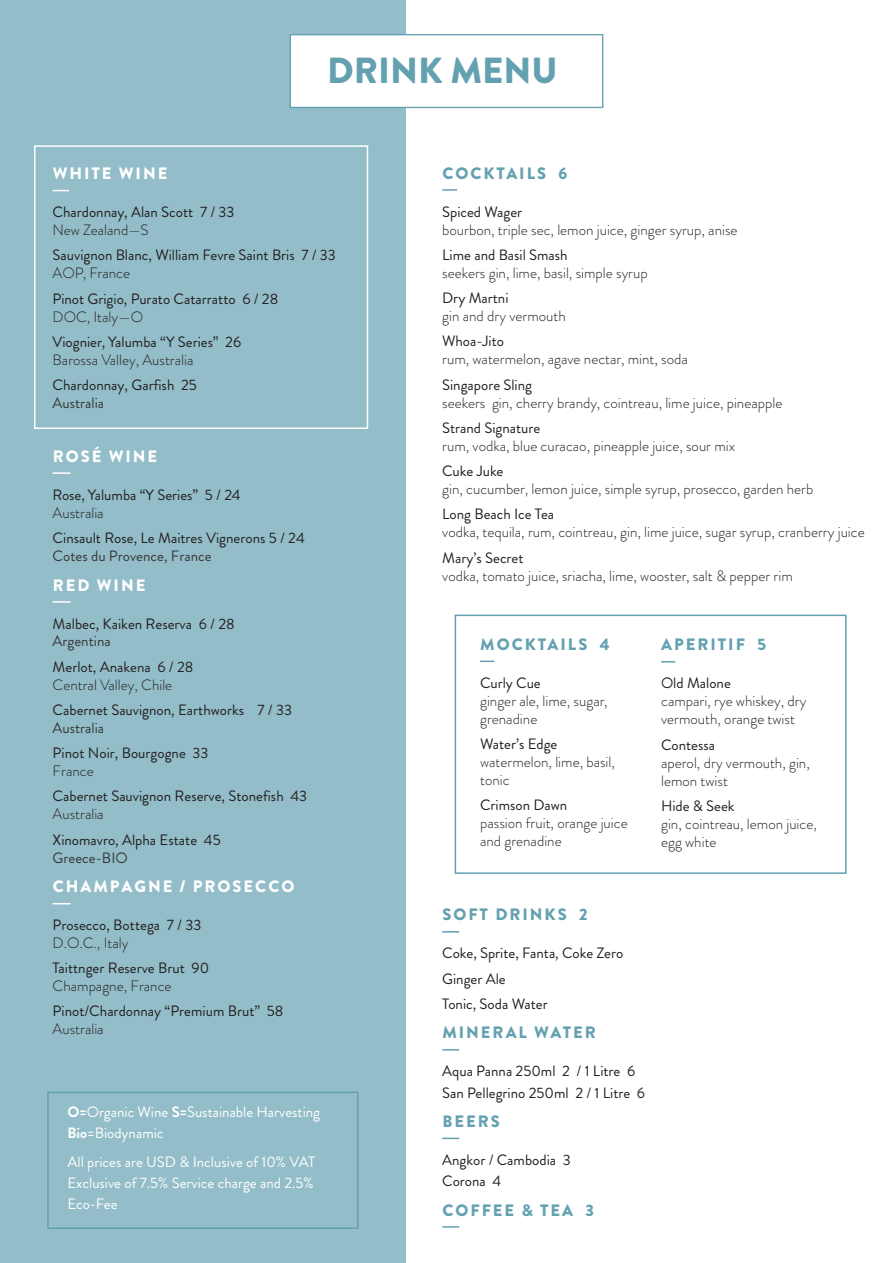
<style>
.page{position:relative;width:893px;height:1263px;background:#fff}
.page>*{position:absolute;margin:0;border:0;box-sizing:border-box;transform-origin:0 0}
.t1{font:900 36.3px "Brandon Grotesque";color:#64a1b0}
.t2{font:900 16.5px "Brandon Grotesque";letter-spacing:.12em;color:#64a1b0}
.t3{font:900 16.5px "Brandon Grotesque";letter-spacing:.12em;color:#fff}
.t4{font:300 15px/18px "Brandon Grotesque";color:#231f20}
.t5{font:15px/18px "Brandon Grotesque";color:#231f20}
.t6{font:15px/21px "Brandon Grotesque";color:#fff}
.t7{font:300 15px/18px "Brandon Grotesque";color:#212121}
.s1{font-weight:300}
.s2{color:#383838}
.s3{font-weight:400;color:#231f20}
.s4{font-weight:700}
.s5{font-weight:400}
</style>
<div class="page">
<div style="left:0;top:0;width:406px;height:1263px;background:#93bdc8"></div>
<div style="left:290px;top:34px;width:313px;height:74px;background:#fff;border:1px solid #64a1b0"></div>
<svg style="left:442px;top:189px;width:15px;height:2px"></svg>
<svg style="left:53px;top:472px;width:18px;height:2px"></svg>
<svg style="left:53px;top:601px;width:18px;height:2px"></svg>
<svg style="left:53px;top:903px;width:18px;height:1px"></svg>
<div style="left:34px;top:145px;width:334px;height:284px;border:2px solid #fff"></div>
<svg style="left:53px;top:190px;width:16px;height:1px"></svg>
<div style="left:47px;top:1091px;width:311px;height:138px;border:2px solid #64a1b0"></div>
<svg style="left:480px;top:660px;width:14px;height:2px"></svg>
<svg style="left:661px;top:661px;width:14px;height:1px"></svg>
<div style="left:455px;top:615px;width:392px;height:259px;border:2px solid #64a1b0"></div>
<svg style="left:442px;top:931px;width:17px;height:1px"></svg>
<svg style="left:442px;top:1049px;width:17px;height:1px"></svg>
<svg style="left:442px;top:1137px;width:17px;height:2px"></svg>
<svg style="left:442px;top:1226px;width:17px;height:2px"></svg>
<p class="t1" style="left:327px;top:45px;width:232px">DRINK MENU</p>
<p class="t3" style="left:53px;top:162px;width:116px">WHITE WINE</p>
<p class="t5" style="left:53px;top:203px;width:183px">Chardonnay, Alan Scott 7 / 33<br><span class="s1">New Zealand—S</span></p>
<p class="t5" style="left:53px;top:246px;width:285px">Sauvignon Blanc, William Fevre Saint Bris 7 / 33<br><span class="s1">AOP, France</span></p>
<p class="t5" style="left:53px;top:290px;width:227px">Pinot Grigio, Purato Catarratto 6 / 28<br><span class="s1">DOC, Italy—O</span></p>
<p class="t5" style="left:53px;top:333px;width:190px">Viognier, Yalumba “Y Series” 26<br><span class="s1">Barossa Valley, Australia</span></p>
<p class="t5" style="left:53px;top:377px;width:146px;line-height:17.2px">Chardonnay, Garfish 25<br><span class="s2">Australia</span></p>
<p class="t3" style="left:53px;top:444px;width:106px">ROSÉ WINE</p>
<p class="t5" style="left:53px;top:486px;width:190px">Rose, Yalumba “Y Series” 5 / 24<br><span class="s1">Australia</span></p>
<p class="t5" style="left:53px;top:529px;width:254px">Cinsault Rose, Le Maitres Vignerons 5 / 24<br><span class="s2">Cotes du Provence, France</span></p>
<p class="t3" style="left:53px;top:573px;width:94px">RED WINE</p>
<p class="t5" style="left:53px;top:615px;width:184px">Malbec, Kaiken Reserva 6 / 28<br><span class="s2">Argentina</span></p>
<p class="t7" style="left:53px;top:658px;width:142px"><span class="s3">Merlot, Anakena 6 / 28<br></span>Central Valley, Chile</p>
<p class="t5" style="left:53px;top:701px;width:241px">Cabernet Sauvignon, Earthworks 7 / 33<br><span class="s2">Australia</span></p>
<p class="t5" style="left:53px;top:744px;width:157px">Pinot Noir, Bourgogne 33<br><span class="s1">France</span></p>
<p class="t5" style="left:53px;top:787px;width:256px">Cabernet Sauvignon Reserve, Stonefish 43<br><span class="s1">Australia</span></p>
<p class="t5" style="left:53px;top:831px;width:170px">Xinomavro, Alpha Estate 45<br><span class="s2">Greece-BIO</span></p>
<p class="t3" style="left:53px;top:875px;width:243px">CHAMPAGNE / PROSECCO</p>
<p class="t5" style="left:53px;top:916px;width:150px">Prosecco, Bottega 7 / 33<br><span class="s1">D.O.C., Italy</span></p>
<p class="t5" style="left:53px;top:959px;width:158px">Taittnger Reserve Brut 90<br><span class="s1">Champagne, France</span></p>
<p class="t5" style="left:53px;top:1002px;width:232px">Pinot/Chardonnay “Premium Brut” 58<br><span class="s1">Australia</span></p>
<p class="t6" style="left:68px;top:1101px;width:254px"><span class="s4">O=</span>Organic Wine <span class="s4">S=</span>Sustainable Harvesting<br><span class="s4">Bio</span>=Biodynamic</p>
<p class="t6" style="left:68px;top:1152px;width:249px;text-align:justify">All prices are USD &amp; Inclusive of 10% VAT Exclusive of 7.5% Service charge and 2.5% Eco-Fee</p>
<p class="t2" style="left:442px;top:161px;width:127px">COCKTAILS 6</p>
<p class="t4" style="left:442px;top:202px;width:297px"><span class="s5">Spiced Wager<br></span>bourbon, triple sec, lemon juice, ginger syrup, anise</p>
<p class="t4" style="left:442px;top:246px;width:207px"><span class="s5">Lime and Basil Smash<br></span>seekers gin, lime, basil, simple syrup</p>
<p class="t4" style="left:442px;top:289px;width:125px"><span class="s5">Dry Martni<br></span>gin and dry vermouth</p>
<p class="t4" style="left:442px;top:332px;width:247px"><span class="s5">Whoa-Jito<br></span>rum, watermelon, agave nectar, mint, soda</p>
<p class="t4" style="left:442px;top:375px;width:342px"><span class="s5">Singapore Sling<br></span>seekers gin, cherry brandy, cointreau, lime juice, pineapple</p>
<p class="t4" style="left:442px;top:419px;width:294px"><span class="s5">Strand Signature<br></span>rum, vodka, blue curacao, pineapple juice, sour mix</p>
<p class="t4" style="left:442px;top:462px;width:373px"><span class="s5">Cuke Juke<br></span>gin, cucumber, lemon juice, simple syrup, prosecco, garden herb</p>
<p class="t4" style="left:442px;top:505px;width:424px"><span class="s5">Long Beach Ice Tea<br></span>vodka, tequila, rum, cointreau, gin, lime juice, sugar syrup, cranberry juice</p>
<p class="t4" style="left:442px;top:548px;width:352px"><span class="s5">Mary’s Secret<br></span>vodka, tomato juice, sriacha, lime, wooster, salt &amp; pepper rim</p>
<p class="t2" style="left:480px;top:632px;width:131px">MOCKTAILS 4</p>
<p class="t4" style="left:480px;top:674px;width:129px"><span class="s5">Curly Cue<br></span>ginger ale, lime, sugar, grenadine</p>
<p class="t4" style="left:480px;top:735px;width:136px"><span class="s5">Water’s Edge </span>watermelon, lime, basil, tonic</p>
<p class="t4" style="left:480px;top:796px;width:149px"><span class="s5">Crimson Dawn<br></span>passion fruit, orange juice and grenadine</p>
<p class="t2" style="left:661px;top:633px;width:106px">APERITIF 5</p>
<p class="t4" style="left:661px;top:674px;width:147px"><span class="s5">Old Malone<br></span>campari, rye whiskey, dry vermouth, orange twist</p>
<p class="t4" style="left:661px;top:735px;width:150px"><span class="s5">Contessa<br></span>aperol, dry vermouth, gin, lemon twist</p>
<p class="t4" style="left:661px;top:797px;width:157px"><span class="s5">Hide &amp; Seek<br></span>gin, cointreau, lemon juice, egg white</p>
<p class="t2" style="left:442px;top:903px;width:147px">SOFT DRINKS 2</p>
<p class="t5" style="left:442px;top:944px;width:183px">Coke, Sprite, Fanta, Coke Zero</p>
<p class="t5" style="left:442px;top:970px;width:65px">Ginger Ale</p>
<p class="t5" style="left:442px;top:995px;width:107px">Tonic, Soda Water</p>
<p class="t2" style="left:442px;top:1021px;width:155px">MINERAL WATER</p>
<p class="t5" style="left:442px;top:1062px;width:195px">Aqua Panna 250ml 2 / 1 Litre 6</p>
<p class="t5" style="left:442px;top:1083px;width:204px">San Pellegrino 250ml 2 / 1 Litre 6</p>
<p class="t2" style="left:442px;top:1109px;width:59px">BEERS</p>
<p class="t5" style="left:442px;top:1151px;width:130px">Angkor / Cambodia 3</p>
<p class="t5" style="left:442px;top:1172px;width:61px">Corona 4</p>
<p class="t2" style="left:442px;top:1198px;width:153px">COFFEE &amp; TEA 3</p>
</div>
